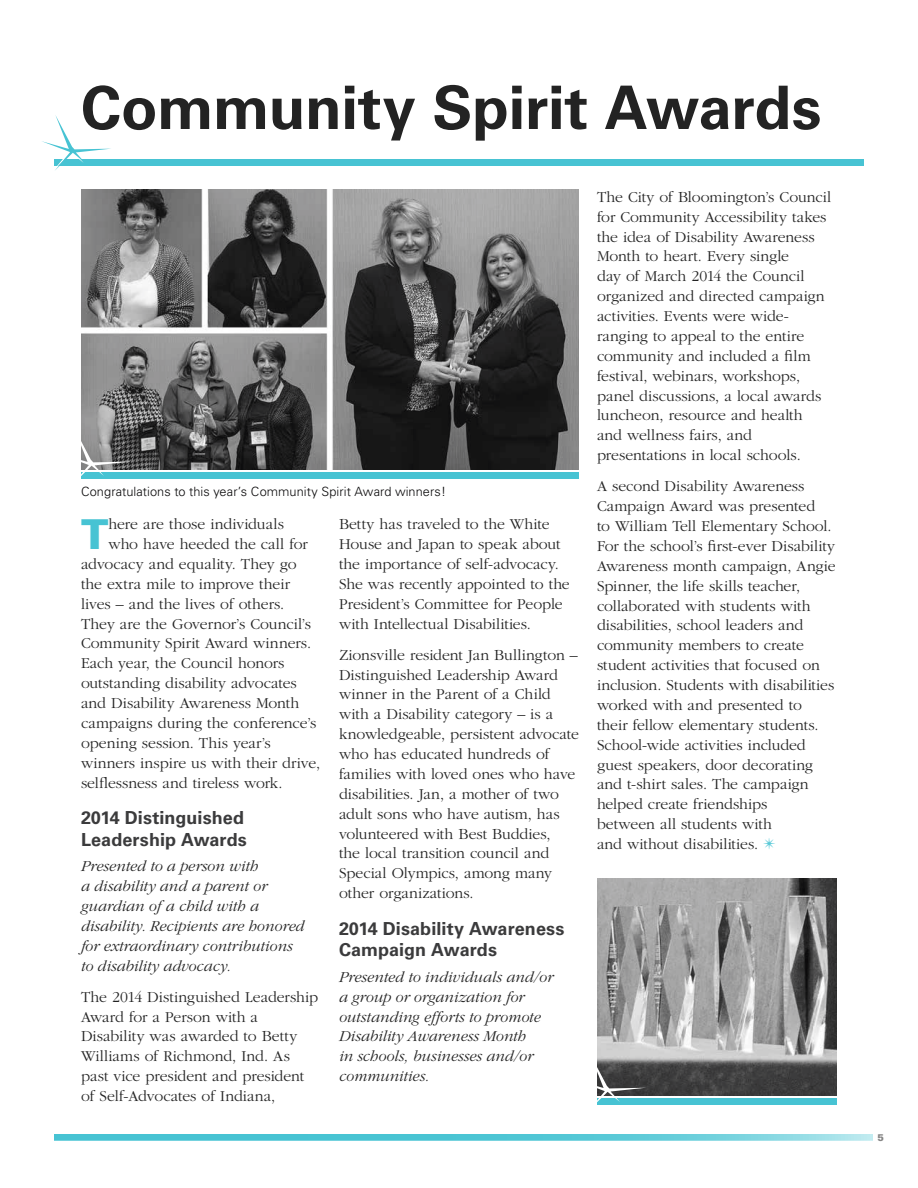
<style>
.page{position:relative;width:918px;height:1188px;background:#fff}
.page>*{position:absolute;margin:0;border:0;box-sizing:border-box;transform-origin:0 0}
.t1{font:700 60px "Univers";letter-spacing:-.005em;color:#232323}
.t2{font:900 41.25px "Univers";color:#47c3d3}
.t3{font:700 18px/21.8px "Univers";letter-spacing:.005em;color:#3b3b3c}
.t4{font:300 15.75px/20px "Garamond";color:#232323}
.t5{font:italic 300 15.75px/20px "Garamond";letter-spacing:-.005em;color:#232323}
.t6{font:300 12.75px "Univers";letter-spacing:.005em;color:#0b0a0b}
.t7{font:900 9.75px "Univers";color:#858585}
.s1{color:#59c9d7}
</style>
<div class="page">
<div style="left:54px;top:159px;width:810px;height:7px;background:#47c3d3"></div>
<svg style="left:42px;top:115px;width:69px;height:55px"></svg>
<img style="left:81px;top:189px;width:498px;height:280px">
<img style="left:597px;top:878px;width:240px;height:217px">
<div style="left:597px;top:1098px;width:240px;height:7px;background:#47c3d3"></div>
<svg style="left:597px;top:1054px;width:49px;height:48px"></svg>
<div style="left:81px;top:472px;width:498px;height:7px;background:#47c3d3"></div>
<svg style="left:81px;top:428px;width:49px;height:48px"></svg>
<svg style="left:54px;top:1134px;width:819px;height:7px;background:#61cbd9"></svg>
<h1 class="t1" style="left:81px;top:73px;width:742px">Community Spirit Awards</h1>
<p class="t6" style="left:81px;top:484px;width:367px">Congratulations to this year’s Community Spirit Award winners!</p>
<h2 class="t2" style="left:81px;top:508px;width:29px">T</h2>
<p class="t4" style="left:108px;top:515px;width:177px">here are those individuals</p>
<p class="t4" style="left:108px;top:534px;width:201px">who have heeded the call for</p>
<p class="t4" style="left:81px;top:554px;width:217px">advocacy and equality. They go</p>
<p class="t4" style="left:81px;top:574px;width:211px">the extra mile to improve their</p>
<p class="t4" style="left:81px;top:594px;width:205px">lives – and the lives of others.</p>
<p class="t4" style="left:81px;top:614px;width:231px">They are the Governor’s Council’s</p>
<p class="t4" style="left:81px;top:634px;width:232px">Community Spirit Award winners.</p>
<p class="t4" style="left:81px;top:654px;width:205px">Each year, the Council honors</p>
<p class="t4" style="left:81px;top:674px;width:217px">outstanding disability advocates</p>
<p class="t4" style="left:81px;top:693px;width:220px">and Disability Awareness Month</p>
<p class="t4" style="left:81px;top:713px;width:237px">campaigns during the conference’s</p>
<p class="t4" style="left:81px;top:733px;width:191px">opening session. This year’s</p>
<p class="t4" style="left:81px;top:753px;width:241px">winners inspire us with their drive,</p>
<p class="t4" style="left:81px;top:773px;width:203px">selflessness and tireless work.</p>
<p class="t3" style="left:81px;top:807px;width:167px">2014 Distinguished<br>Leadership Awards</p>
<p class="t5" style="left:81px;top:857px;width:225px">Presented to a person with<br>a disability and a parent or guardian of a child with a disability. Recipients are honored for extraordinary contributions to disability advocacy.</p>
<p class="t4" style="left:81px;top:987px;width:239px">The 2014 Distinguished Leadership<br>Award for a Person with a<br>Disability was awarded to Betty<br>Williams of Richmond, Ind. As past vice president and president of Self-Advocates of Indiana,</p>
<p class="t4" style="left:339px;top:515px;width:232px">Betty has traveled to the White<br>House and Japan to speak about the importance of self-advocacy.<br>She was recently appointed to the<br>President’s Committee for People with Intellectual Disabilities.</p>
<p class="t4" style="left:339px;top:645px;width:241px">Zionsville resident Jan Bullington –<br>Distinguished Leadership Award winner in the Parent of a Child with a Disability category – is a knowledgeable, persistent advocate who has educated hundreds of families with loved ones who have disabilities. Jan, a mother of two adult sons who have autism, has volunteered with Best Buddies,<br>the local transition council and<br>Special Olympics, among many other organizations.</p>
<p class="t3" style="left:339px;top:917px;width:227px">2014 Disability Awareness<br>Campaign Awards</p>
<p class="t5" style="left:339px;top:967px;width:216px">Presented to individuals and/or a group or organization for outstanding efforts to promote<br>Disability Awareness Month<br>in schools, businesses and/or communities.</p>
<p class="t4" style="left:597px;top:187px;width:236px">The City of Bloomington’s Council for Community Accessibility takes the idea of Disability Awareness<br>Month to heart. Every single<br>day of March 2014 the Council organized and directed campaign activities. Events were wide&shy;ranging to appeal to the entire community and included a film festival, webinars, workshops, panel discussions, a local awards luncheon, resource and health and wellness fairs, and presentations in local schools.</p>
<p class="t4" style="left:597px;top:477px;width:240px">A second Disability Awareness<br>Campaign Award was presented<br>to William Tell Elementary School.<br>For the school’s first-ever Disability<br>Awareness month campaign, Angie<br>Spinner, the life skills teacher, collaborated with students with disabilities, school leaders and community members to create student activities that focused on inclusion. Students with disabilities worked with and presented to their fellow elementary students.<br>School-wide activities included guest speakers, door decorating and t-shirt sales. The campaign helped create friendships<br>between all students with<br>and without disabilities. <span class="s1">✴</span></p>
<p class="t7" style="left:878px;top:1131px;width:8px">5</p>
</div>
